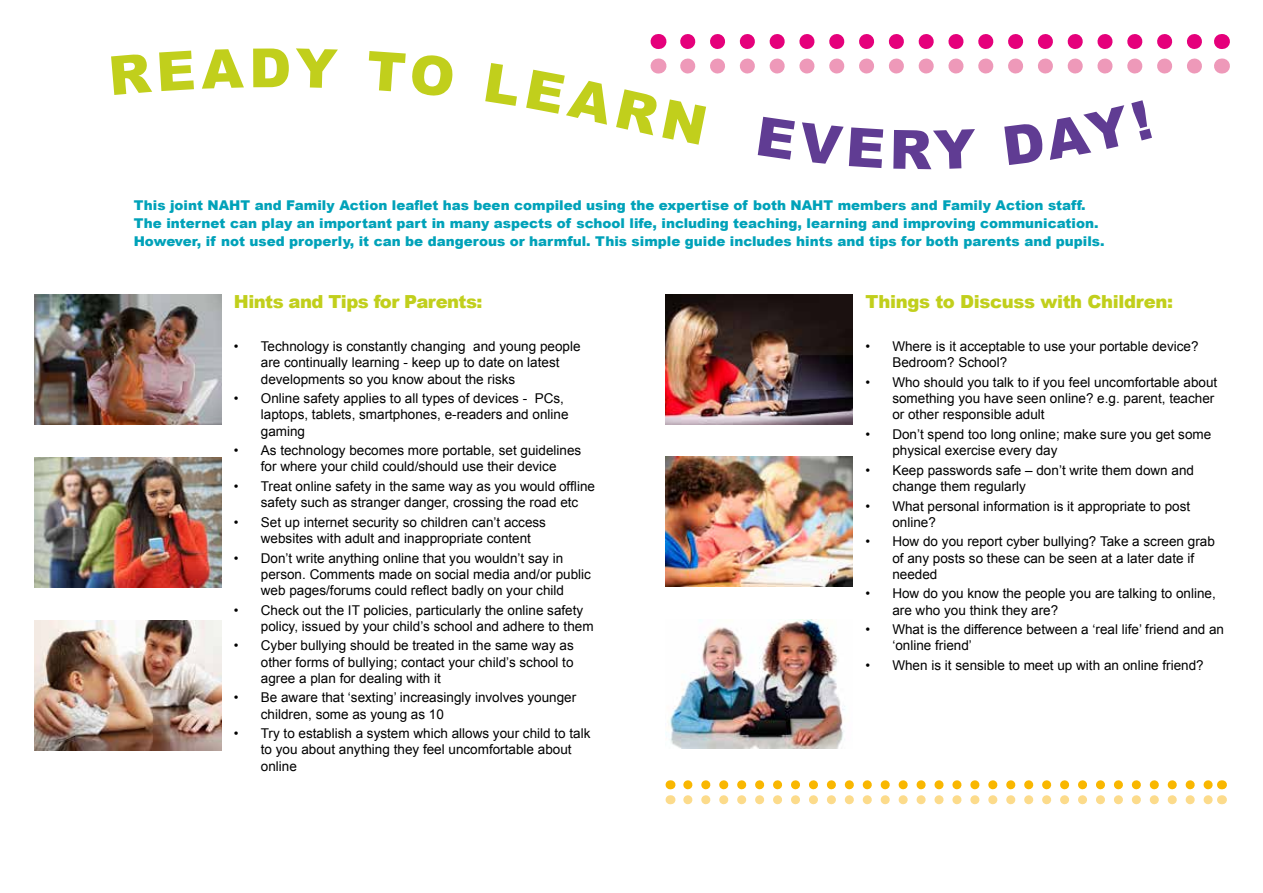
<style>
.page{position:relative;width:1263px;height:893px;background:#fff}
.page>*{position:absolute;margin:0;border:0;box-sizing:border-box;transform-origin:0 0}
.t1{font:900 54px "Arial";color:#c1cf1c}
.t2{font:900 18px "Arial";letter-spacing:-.02em;color:#c1cf1c}
.t3{font:13.5px/16.2px "Arial";color:#000}
.t4{font:900 13.5px/18px "Arial";color:#00a2b9}
</style>
<div class="page">
<svg style="left:688px;top:34px;width:514px;height:15px"></svg>
<svg style="left:658px;top:34px;width:1px;height:15px"></svg>
<svg style="left:1221px;top:34px;width:1px;height:15px"></svg>
<svg style="left:1221px;top:59px;width:1px;height:15px"></svg>
<img style="left:34px;top:458px;width:187px;height:129px">
<img style="left:34px;top:295px;width:187px;height:129px">
<img style="left:665px;top:457px;width:188px;height:129px">
<img style="left:665px;top:295px;width:188px;height:129px">
<img style="left:34px;top:621px;width:187px;height:129px">
<img style="left:665px;top:619px;width:180px;height:129px">
<svg style="left:688px;top:780px;width:524px;height:9px"></svg>
<svg style="left:688px;top:795px;width:524px;height:9px"></svg>
<svg style="left:650px;top:59px;width:552px;height:15px"></svg>
<h1 class="t1" style="left:249px;top:29px;width:44px">D</h1>
<p class="t4" style="left:134px;top:196px;width:972px">This joint NAHT and Family Action leaflet has been compiled using the expertise of both NAHT members and Family Action staff.<br>The internet can play an important part in many aspects of school life, including teaching, learning and improving communication.<br>However, if not used properly, it can be dangerous or harmful. This simple guide includes hints and tips for both parents and pupils.</p>
<h2 class="t2" style="left:234px;top:288px;width:250px">Hints and Tips for Parents:</h2>
<p class="t3" style="left:261px;top:338px;width:321px;text-indent:-27px">• Technology is constantly changing and young people are continually learning - keep up to date on latest developments so you know about the risks</p>
<p class="t3" style="left:261px;top:390px;width:309px;text-indent:-27px">• Online safety applies to all types of devices - PCs, laptops, tablets, smartphones, e-readers and online gaming</p>
<p class="t3" style="left:234px;top:442px;width:349px;text-align:center">• As technology becomes more portable, set guidelines for where your child could/should use their device</p>
<p class="t3" style="left:261px;top:478px;width:336px;text-indent:-27px">• Treat online safety in the same way as you would offline safety such as stranger danger, crossing the road etc</p>
<p class="t3" style="left:261px;top:514px;width:287px;text-indent:-27px">• Set up internet security so children can’t access websites with adult and inappropriate content</p>
<p class="t3" style="left:261px;top:550px;width:332px;text-indent:-27px">• Don’t write anything online that you wouldn’t say in person. Comments made on social media and/or public web pages/forums could reflect badly on your child</p>
<p class="t3" style="left:261px;top:602px;width:334px;text-indent:-27px">• Check out the IT policies, particularly the online safety policy, issued by your child’s school and adhere to them</p>
<p class="t3" style="left:261px;top:638px;width:314px;text-align:justify;text-indent:-27px">• Cyber bullying should be treated in the same way as other forms of bullying; contact your child’s school to agree a plan for dealing with it</p>
<p class="t3" style="left:261px;top:690px;width:317px;text-indent:-27px">• Be aware that ‘sexting’ increasingly involves younger children, some as young as 10</p>
<p class="t3" style="left:261px;top:725px;width:331px;text-indent:-27px">• Try to establish a system which allows your child to talk to you about anything they feel uncomfortable about online</p>
<h2 class="t2" style="left:865px;top:288px;width:309px">Things to Discuss with Children:</h2>
<p class="t3" style="left:892px;top:338px;width:308px;text-indent:-27px">• Where is it acceptable to use your portable device?<br>Bedroom? School?</p>
<p class="t3" style="left:892px;top:374px;width:326px;text-indent:-27px">• Who should you talk to if you feel uncomfortable about something you have seen online? e.g. parent, teacher or other responsible adult</p>
<p class="t3" style="left:892px;top:426px;width:320px;text-indent:-27px">• Don’t spend too long online; make sure you get some physical exercise every day</p>
<p class="t3" style="left:892px;top:462px;width:303px;text-indent:-27px">• Keep passwords safe – don’t write them down and change them regularly</p>
<p class="t3" style="left:892px;top:498px;width:299px;text-indent:-27px">• What personal information is it appropriate to post online?</p>
<p class="t3" style="left:892px;top:534px;width:324px;text-indent:-27px">• How do you report cyber bullying? Take a screen grab of any posts so these can be seen at a later date if needed</p>
<p class="t3" style="left:892px;top:586px;width:325px;text-indent:-27px">• How do you know the people you are talking to online, are who you think they are?</p>
<p class="t3" style="left:892px;top:621px;width:333px;text-indent:-27px">• What is the difference between a ‘real life’ friend and an ‘online friend’</p>
<p class="t3" style="left:865px;top:657px;width:340px">• When is it sensible to meet up with an online friend?</p>
</div>
